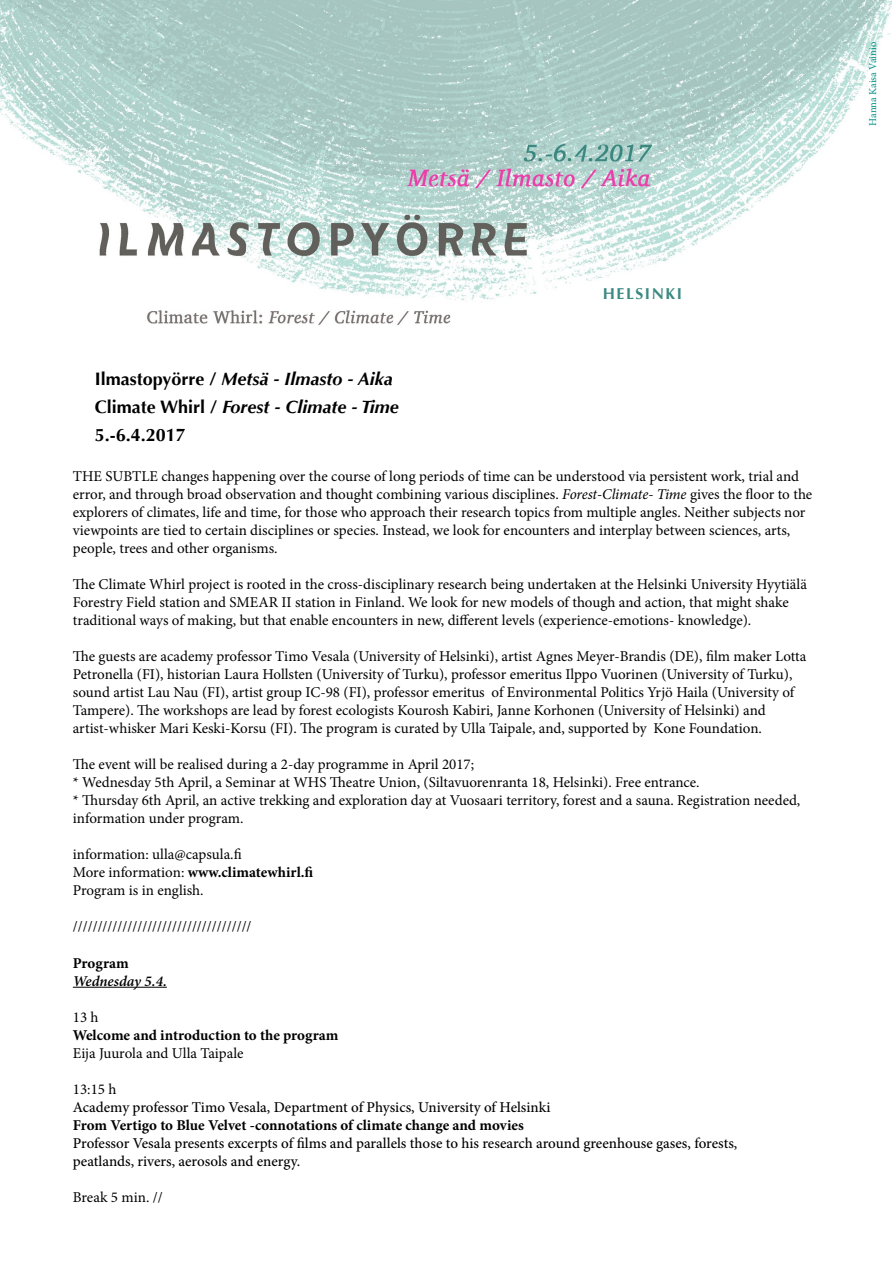
<style>
.page{position:relative;width:893px;height:1263px;background:#fff}
.page>*{position:absolute;margin:0;border:0;box-sizing:border-box;transform-origin:0 0}
.t1{font:700 18px/27.6px "Optima";color:#000}
.t2{font:700 15.75px "Optima";letter-spacing:.1em;color:#3b8a82}
.t3{font:15px/18px "Minion Pro";color:#000}
.t4{font:500 15px/18px "Minion Pro";color:#000}
.t5{font:700 15px "Minion Pro";color:#000}
.t6{font:italic 600 15px "Minion Pro";letter-spacing:-.005em;color:#000}
.t7{font:10.5px "Minion Pro";letter-spacing:-.005em;color:#009085}
.s1{font-style:italic}
.s2{font-weight:700}
</style>
<div class="page">
<img style="left:0;top:0;width:892px;height:325px">
<hr style="left:73px;top:987px;width:94px;height:1px;background:#000">
<p class="t7" style="left:866px;top:126px;width:85px;rotate:-90deg">Hanna Kaisa Vainio</p>
<p class="t1" style="left:95px;top:366px;width:305px">Ilmastopyörre / <span class="s1">Metsä - Ilmasto - Aika<br></span>Climate Whirl / <span class="s1">Forest - Climate - Time<br></span>5.-6.4.2017</p>
<p class="t2" style="left:603px;top:285px;width:81px">HELSINKI</p>
<p class="t3" style="left:73px;top:467px;width:741px">THE SUBTLE changes happening over the course of long periods of time can be understood via persistent work, trial and error, and through broad observation and thought combining various disciplines. <span class="s1">Forest-Climate- Time</span> gives the floor to the explorers of climates, life and time, for those who approach their research topics from multiple angles. Neither subjects nor viewpoints are tied to certain disciplines or species. Instead, we look for encounters and interplay between sciences, arts, people, trees and other organisms.</p>
<p class="t3" style="left:73px;top:575px;width:736px">The Climate Whirl project is rooted in the cross-disciplinary research being undertaken at the Helsinki University Hyytiälä<br>Forestry Field station and SMEAR II station in Finland. We look for new models of though and action, that might shake traditional ways of making, but that enable encounters in new, different levels (experience-emotions- knowledge).</p>
<p class="t3" style="left:73px;top:647px;width:735px">The guests are academy professor Timo Vesala (University of Helsinki), artist Agnes Meyer-Brandis (DE), film maker Lotta Petronella (FI), historian Laura Hollsten (University of Turku), professor emeritus Ilppo Vuorinen (University of Turku), sound artist Lau Nau (FI), artist group IC-98 (FI), professor emeritus of Environmental Politics Yrjö Haila (University of Tampere). The workshops are lead by forest ecologists Kourosh Kabiri, Janne Korhonen (University of Helsinki) and artist-whisker Mari Keski-Korsu (FI). The program is curated by Ulla Taipale, and, supported by Kone Foundation.</p>
<p class="t3" style="left:73px;top:755px;width:729px">The event will be realised during a 2-day programme in April 2017;<br>* Wednesday 5th April, a Seminar at WHS Theatre Union, (Siltavuorenranta 18, Helsinki). Free entrance.<br>* Thursday 6th April, an active trekking and exploration day at Vuosaari territory, forest and a sauna. Registration needed, information under program.</p>
<p class="t3" style="left:73px;top:845px;width:242px">information: ulla@capsula.fi<br>More information: <span class="s2">www.climatewhirl.fi<br></span>Program is in english.</p>
<p class="t3" style="left:73px;top:917px;width:180px">////////////////////////////////////</p>
<p class="t5" style="left:73px;top:952px;width:57px">Program</p>
<p class="t6" style="left:73px;top:970px;width:95px">Wednesday 5.4.</p>
<p class="t3" style="left:73px;top:1008px;width:27px">13 h</p>
<p class="t5" style="left:73px;top:1024px;width:267px">Welcome and introduction to the program</p>
<p class="t3" style="left:73px;top:1044px;width:172px">Eija Juurola and Ulla Taipale</p>
<p class="t3" style="left:73px;top:1080px;width:45px">13:15 h</p>
<p class="t4" style="left:73px;top:1098px;width:479px">Academy professor Timo Vesala, Department of Physics, University of Helsinki</p>
<p class="t5" style="left:73px;top:1114px;width:452px">From Vertigo to Blue Velvet -connotations of climate change and movies</p>
<p class="t4" style="left:73px;top:1134px;width:666px">Professor Vesala presents excerpts of films and parallels those to his research around greenhouse gases, forests, peatlands, rivers, aerosols and energy.</p>
<p class="t3" style="left:73px;top:1188px;width:91px">Break 5 min. //</p>
</div>
